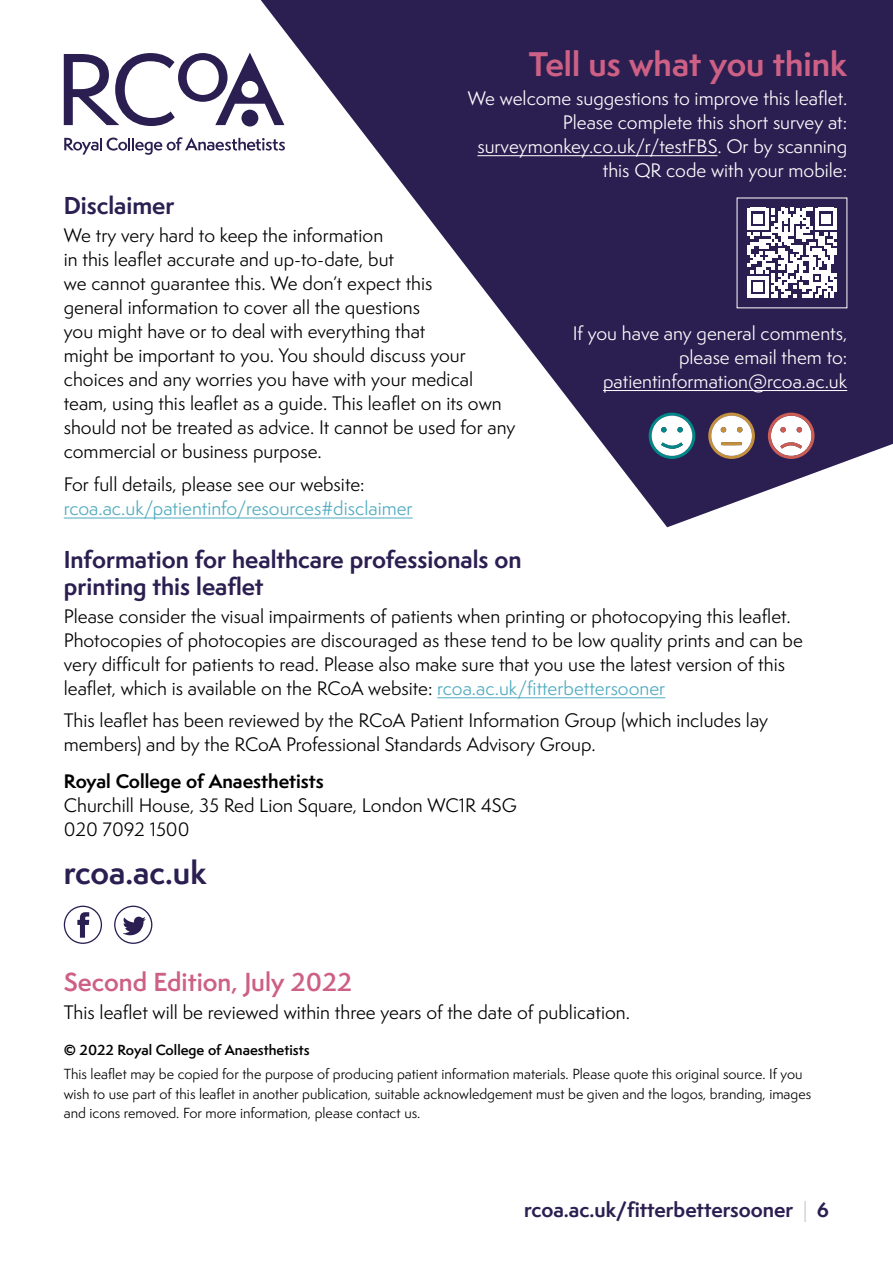
<style>
.page{position:relative;width:893px;height:1263px;background:#fff}
.page>*{position:absolute;margin:0;border:0;box-sizing:border-box;transform-origin:0 0}
.t1{font:700 31.5px "Semplicita Pro";color:#cd6084}
.t2{font:700 30px "Semplicita Pro";color:#2b1f51}
.t3{font:600 24px "Semplicita Pro";color:#cd6084}
.t4{font:700 22.5px/27px "Semplicita Pro";color:#2b1f51}
.t5{font:700 19.35px "Semplicita Pro";color:#2b1f51}
.t6{font:18px/24px "Semplicita Pro";color:#000}
.t7{font:18px/24px "Semplicita Pro";color:#fff;text-align:right}
.t8{font:18px "Semplicita Pro";color:#50abbf}
.t9{font:700 18px "Semplicita Pro";color:#000}
.t10{font:13.5px/19.5px "Semplicita Pro";color:#000}
.t11{font:600 13.5px "Semplicita Pro";color:#000}
.s1{color:#50abbf}
.s2{font-weight:300;color:#b5b6b5}
</style>
<div class="page">
<hr style="left:64px;top:518px;width:349px;height:1px;background:#50abbf">
<hr style="left:437px;top:697px;width:228px;height:1px;background:#50abbf">
<svg style="left:123px;top:917px;width:23px;height:18px"></svg>
<div style="left:114px;top:906px;width:38px;height:38px;border:1px solid #2b1f51;border-radius:50%"></div>
<svg style="left:77px;top:912px;width:12px;height:26px"></svg>
<div style="left:64px;top:906px;width:38px;height:38px;border:1px solid #2b1f51;border-radius:50%"></div>
<svg style="left:261px;top:0;width:632px;height:527px;fill:#2b1f51"></svg>
<svg style="left:64px;top:137px;width:221px;height:18px"></svg>
<svg style="left:64px;top:53px;width:220px;height:73px"></svg>
<hr style="left:477px;top:155px;width:240px;height:1px;background:#fff">
<hr style="left:603px;top:390px;width:244px;height:1px;background:#fff">
<svg style="left:747px;top:208px;width:90px;height:90px"></svg>
<svg style="left:648px;top:413px;width:47px;height:46px"></svg>
<svg style="left:768px;top:413px;width:47px;height:46px"></svg>
<svg style="left:708px;top:413px;width:47px;height:46px"></svg>
<h1 class="t1" style="left:529px;top:41px;width:320px">Tell us what you think</h1>
<p class="t7" style="left:468px;top:86px;width:381px">We welcome suggestions to improve this leaflet.<br>Please complete this short survey at: surveymonkey.co.uk/r/testFBS. Or by scanning this QR code with your mobile:</p>
<p class="t4" style="left:64px;top:192px;width:112px">Disclaimer</p>
<p class="t6" style="left:64px;top:223px;width:453px">We try very hard to keep the information<br>in this leaflet accurate and up-to-date, but<br>we cannot guarantee this. We don’t expect this<br>general information to cover all the questions<br>you might have or to deal with everything that<br>might be important to you. You should discuss your choices and any worries you have with your medical team, using this leaflet as a guide. This leaflet on its own should not be treated as advice. It cannot be used for any commercial or business purpose.</p>
<p class="t6" style="left:64px;top:472px;width:302px">For full details, please see our website:</p>
<p class="t8" style="left:64px;top:495px;width:350px">rcoa.ac.uk/patientinfo/resources#disclaimer</p>
<p class="t4" style="left:64px;top:545px;width:459px">Information for healthcare professionals on printing this leaflet</p>
<p class="t6" style="left:64px;top:604px;width:741px">Please consider the visual impairments of patients when printing or photocopying this leaflet.<br>Photocopies of photocopies are discouraged as these tend to be low quality prints and can be very difficult for patients to read. Please also make sure that you use the latest version of this leaflet, which is available on the RCoA website: <span class="s1">rcoa.ac.uk/fitterbettersooner</span></p>
<p class="t6" style="left:64px;top:708px;width:706px">This leaflet has been reviewed by the RCoA Patient Information Group (which includes lay members) and by the RCoA Professional Standards Advisory Group.</p>
<p class="t9" style="left:64px;top:768px;width:262px">Royal College of Anaesthetists</p>
<p class="t6" style="left:64px;top:793px;width:455px">Churchill House, 35 Red Lion Square, London WC1R 4SG<br>020 7092 1500</p>
<h2 class="t2" style="left:64px;top:851px;width:144px">rcoa.ac.uk</h2>
<p class="t7" style="left:573px;top:320px;width:276px">If you have any general comments, please email them to: patientinformation@rcoa.ac.uk</p>
<h3 class="t3" style="left:64px;top:964px;width:290px">Second Edition, July 2022</h3>
<p class="t6" style="left:64px;top:1000px;width:568px">This leaflet will be reviewed within three years of the date of publication.</p>
<p class="t11" style="left:64px;top:1040px;width:247px">© 2022 Royal College of Anaesthetists</p>
<p class="t10" style="left:64px;top:1064px;width:749px">This leaflet may be copied for the purpose of producing patient information materials. Please quote this original source. If you wish to use part of this leaflet in another publication, suitable acknowledgement must be given and the logos, branding, images and icons removed. For more information, please contact us.</p>
<p class="t5" style="left:524px;top:1195px;width:306px">rcoa.ac.uk/fitterbettersooner <span class="s2">|</span> 6</p>
</div>
